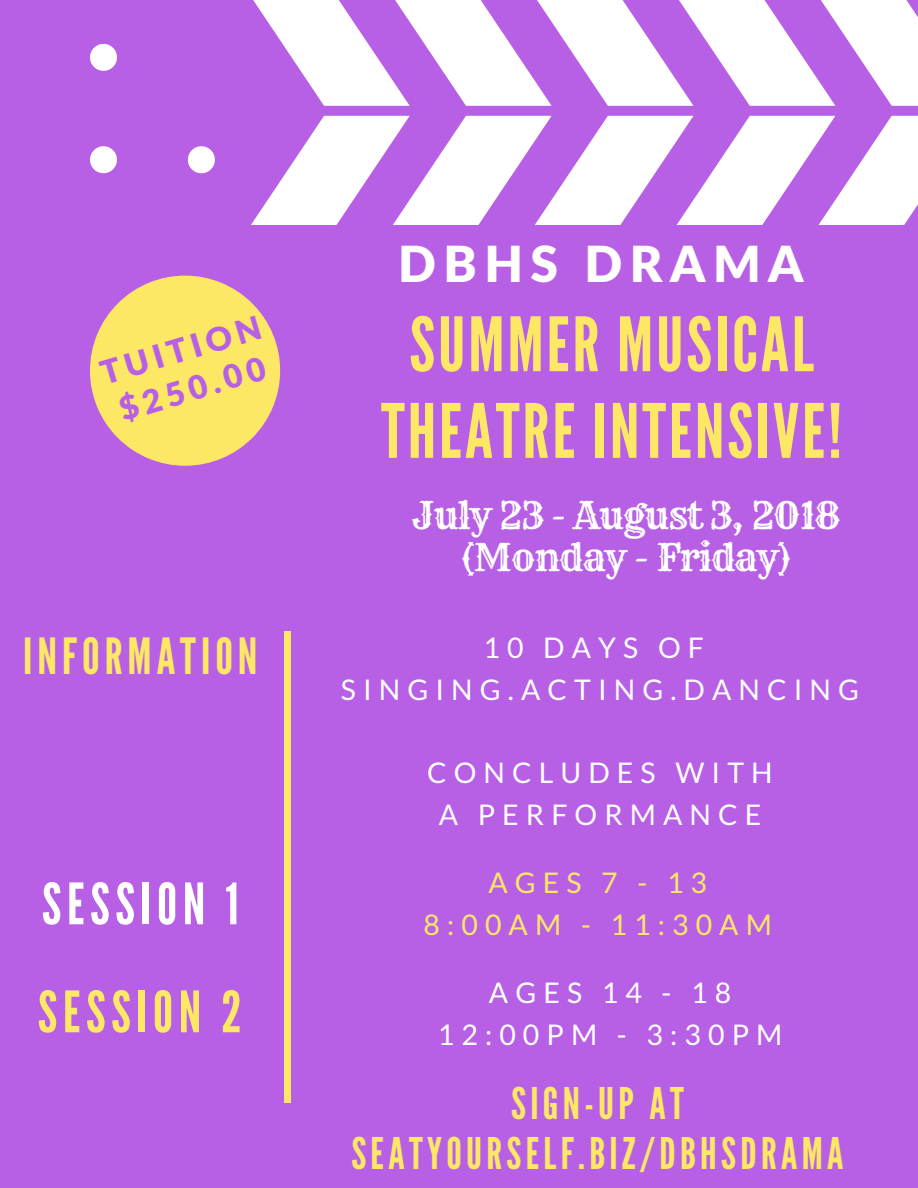
<style>
.page{position:relative;width:918px;height:1188px;background:#b760e6}
.page>*{position:absolute;margin:0;border:0;box-sizing:border-box;transform-origin:0 0}
.t1{font:74.7px/86.7px "League Gothic";letter-spacing:.04em;color:#fde866;text-align:center}
.t2{font:56.85px "League Gothic";letter-spacing:.1em;color:#fff}
.t3{font:56.85px "League Gothic";letter-spacing:.1em;color:#fde866}
.t4{font:49.8px "League Gothic";letter-spacing:.1em;color:#fde866}
.t5{font:900 49.8px "Lato";letter-spacing:.15em;color:#fff}
.t6{font:43.65px/49.5px "League Gothic";letter-spacing:.1em;color:#fde866;text-align:center}
.t7{font:37.35px/41.7px "Rye";letter-spacing:-.03em;color:#fff;text-align:center}
.t8{font:900 32.7px/40.5px "Lato";color:#b760e6}
.t9{font:28.5px/41.7px "Lato";letter-spacing:.25em;color:#fff;text-align:center}
.t10{font:28.5px/41.7px "Lato";letter-spacing:.25em;color:#fde866;text-align:center}
</style>
<div class="page">
<svg style="left:253px;top:0;width:665px;height:106px"></svg>
<svg style="left:251px;top:116px;width:667px;height:109px"></svg>
<svg style="left:90px;top:44px;width:27px;height:27px"></svg>
<svg style="left:90px;top:146px;width:27px;height:27px"></svg>
<svg style="left:188px;top:146px;width:27px;height:27px"></svg>
<svg style="left:90px;top:276px;width:190px;height:190px"></svg>
<div style="left:285px;top:631px;width:6px;height:472px;background:#fde866"></div>
<p class="t8" style="left:95px;top:354px;width:168px;rotate:-17deg">TUITION $250.00</p>
<h3 class="t4" style="left:23px;top:627px;width:236px">INFORMATION</h3>
<h3 class="t5" style="left:398px;top:233px;width:407px">DBHS DRAMA</h3>
<h1 class="t1" style="left:381px;top:303px;width:463px">SUMMER MUSICAL<br>THEATRE INTENSIVE!</h1>
<h3 class="t7" style="left:412px;top:495px;width:430px">July 23 - August 3, 2018 (Monday - Friday)</h3>
<p class="t9" style="left:341px;top:626px;width:520px">10 DAYS OF<br>SINGING.ACTING.DANCING</p>
<p class="t9" style="left:427px;top:751px;width:347px">CONCLUDES WITH<br>A PERFORMANCE</p>
<h2 class="t2" style="left:42px;top:871px;width:198px">SESSION 1</h2>
<p class="t10" style="left:424px;top:861px;width:350px">AGES 7 - 13<br>8:00AM - 11:30AM</p>
<h2 class="t3" style="left:38px;top:979px;width:205px">SESSION 2</h2>
<p class="t9" style="left:438px;top:972px;width:346px">AGES 14 - 18<br>12:00PM - 3:30PM</p>
<h3 class="t6" style="left:351px;top:1080px;width:494px">SIGN-UP AT<br>SEATYOURSELF.BIZ/DBHSDRAMA</h3>
</div>
